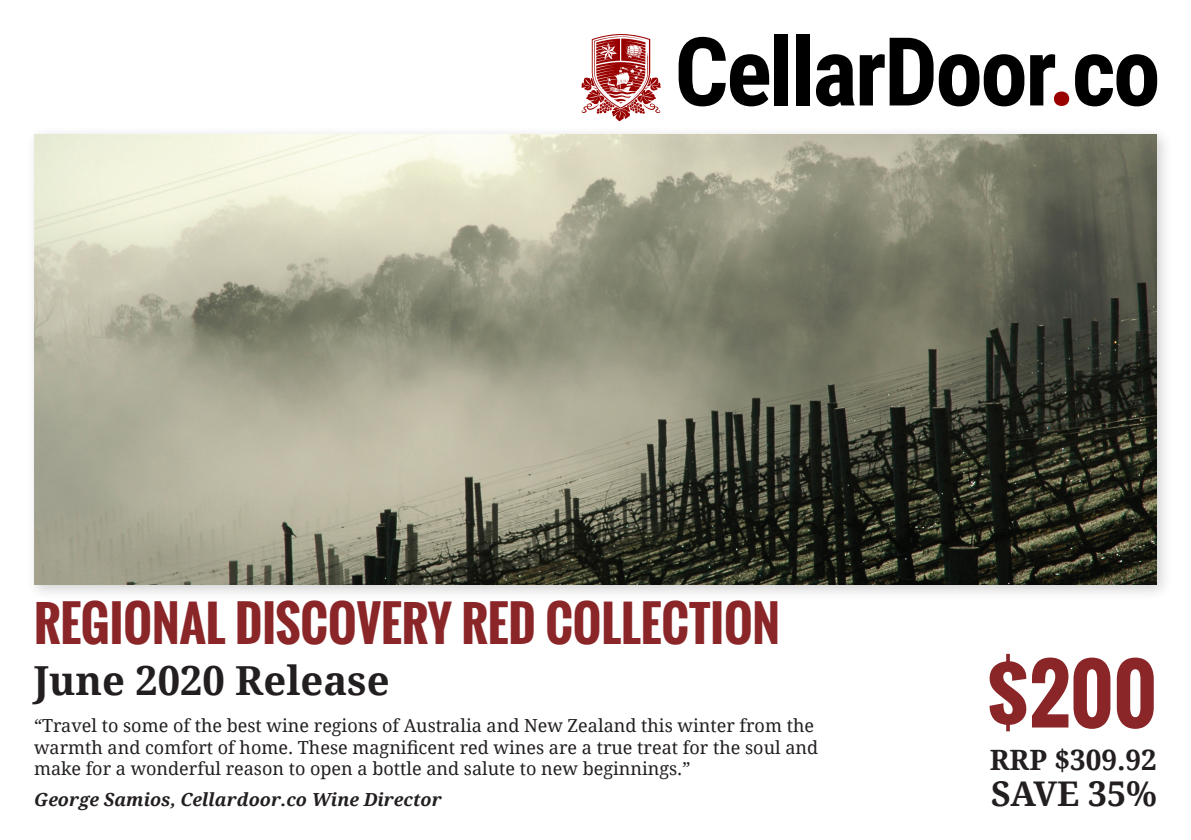
<style>
.page{position:relative;width:1191px;height:840px;background:#fff}
.page>*{position:absolute;margin:0;border:0;box-sizing:border-box;transform-origin:0 0}
.t1{font:700 78px "Oswald";color:#8a2528}
.t2{font:700 48px "Oswald";color:#8a2528}
.t3{font:700 40px "Droid Serif";color:#231f20}
.t4{font:700 34px "Droid Serif";letter-spacing:-.01em;color:#231f20}
.t5{font:700 28px "Droid Serif";color:#231f20}
.t6{font:18px/21.6px "Droid Serif";color:#231f20}
.t7{font:italic 700 18px "Droid Serif";color:#231f20}
</style>
<div class="page">
<div style="left:26px;top:126px;width:1147px;height:474px;background:#231f20;opacity:.2"></div>
<img style="left:35px;top:134px;width:1122px;height:450px">
<svg style="left:581px;top:34px;width:80px;height:87px"></svg>
<svg style="left:678px;top:37px;width:91px;height:69px"></svg>
<div style="left:775px;top:34px;width:13px;height:71px;background:#000"></div>
<div style="left:796px;top:34px;width:13px;height:71px;background:#000"></div>
<svg style="left:816px;top:38px;width:208px;height:68px"></svg>
<svg style="left:1030px;top:54px;width:39px;height:52px"></svg>
<svg style="left:1075px;top:54px;width:82px;height:52px"></svg>
<p class="t2" style="left:34px;top:586px;width:747px">REGIONAL DISCOVERY RED COLLECTION</p>
<p class="t3" style="left:34px;top:651px;width:357px">June 2020 Release</p>
<p class="t6" style="left:34px;top:714px;width:785px">“Travel to some of the best wine regions of Australia and New Zealand this winter from the warmth and comfort of home. These magnificent red wines are a true treat for the soul and make for a wonderful reason to open a bottle and salute to new beginnings.”</p>
<p class="t7" style="left:34px;top:786px;width:409px">George Samios, Cellardoor.co Wine Director</p>
<p class="t1" style="left:986px;top:635px;width:172px">$200</p>
<p class="t5" style="left:989px;top:739px;width:169px">RRP $309.92</p>
<p class="t4" style="left:991px;top:769px;width:167px">SAVE 35%</p>
</div>
